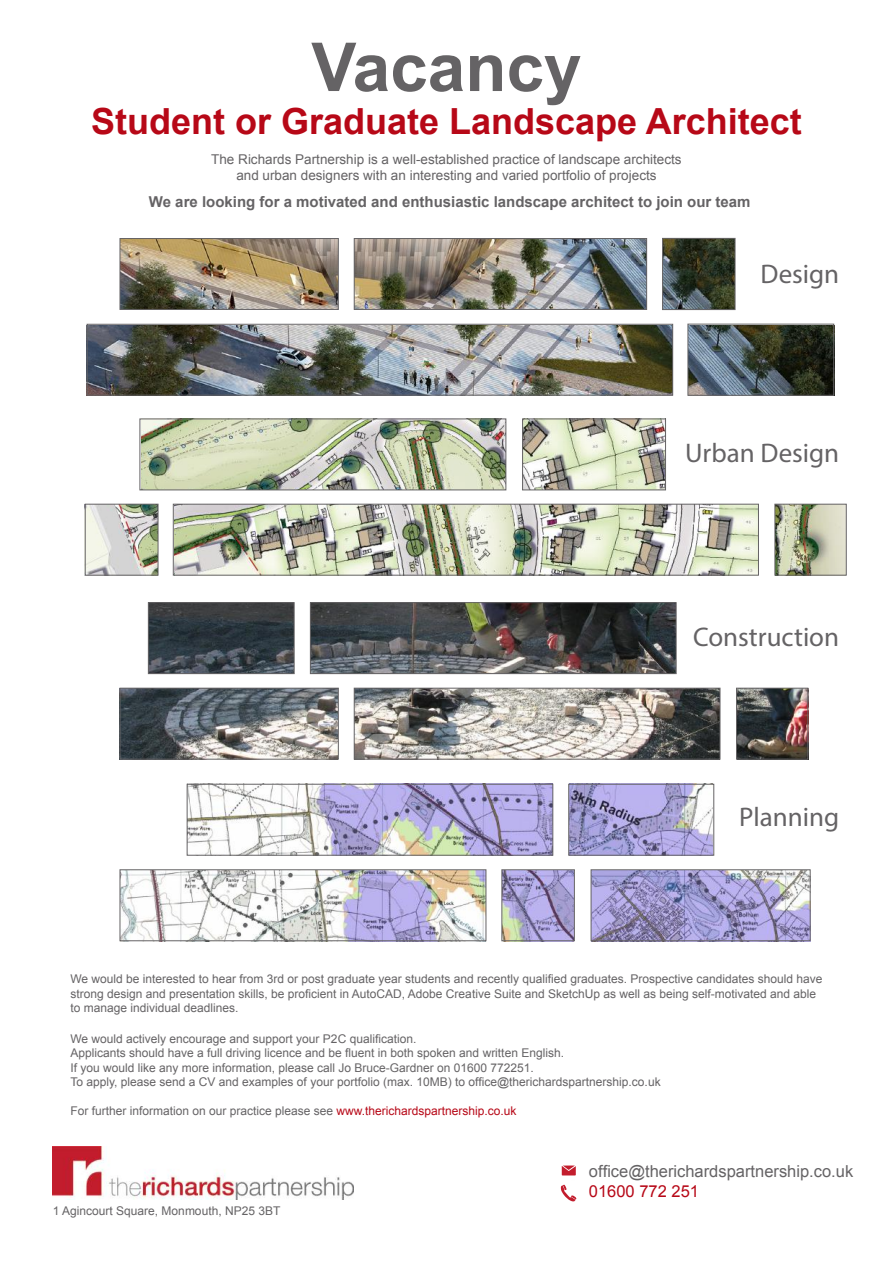
<style>
.page{position:relative;width:893px;height:1263px;background:#fff}
.page>*{position:absolute;margin:0;border:0;box-sizing:border-box;transform-origin:0 0}
.t1{font:700 67.5px "Arial";color:#656365}
.t2{font:700 36px "Arial";color:#b70817}
.t3{font:27px "Myriad Pro";color:#656365}
.t4{font:16.5px "Arial";color:#656365}
.t5{font:16.5px "Arial";color:#b70817}
.t6{font:700 15px "Arial";color:#656365}
.t7{font:13.5px/16.2px "Arial";color:#656365;text-align:center}
.t8{font:12px/14.4px "Arial";color:#656365}
.s1{color:#b70817}
</style>
<div class="page">
<svg style="left:561px;top:1165px;width:15px;height:36px"></svg>
<img style="left:87px;top:240px;width:745px;height:156px">
<img style="left:122px;top:604px;width:684px;height:153px">
<img style="left:122px;top:786px;width:686px;height:153px">
<img style="left:87px;top:421px;width:758px;height:152px">
<div style="left:59px;top:310px;width:793px;height:14px;background:#fff"></div>
<div style="left:53px;top:674px;width:793px;height:14px;background:#fff"></div>
<div style="left:74px;top:490px;width:793px;height:14px;background:#fff"></div>
<div style="left:53px;top:855px;width:794px;height:14px;background:#fff"></div>
<div style="left:339px;top:231px;width:15px;height:86px;background:#fff"></div>
<div style="left:295px;top:599px;width:15px;height:86px;background:#fff"></div>
<div style="left:339px;top:682px;width:15px;height:86px;background:#fff"></div>
<div style="left:506px;top:411px;width:16px;height:86px;background:#fff"></div>
<div style="left:158px;top:490px;width:16px;height:86px;background:#fff"></div>
<div style="left:713px;top:777px;width:144px;height:85px;background:#fff"></div>
<div style="left:759px;top:490px;width:16px;height:86px;background:#fff"></div>
<div style="left:575px;top:862px;width:16px;height:86px;background:#fff"></div>
<div style="left:553px;top:770px;width:15px;height:92px;background:#fff"></div>
<div style="left:83px;top:770px;width:104px;height:92px;background:#fff"></div>
<div style="left:486px;top:862px;width:15px;height:86px;background:#fff"></div>
<div style="left:72px;top:411px;width:68px;height:86px;background:#fff"></div>
<div style="left:666px;top:406px;width:186px;height:85px;background:#fff"></div>
<div style="left:79px;top:599px;width:69px;height:86px;background:#fff"></div>
<div style="left:720px;top:682px;width:16px;height:86px;background:#fff"></div>
<div style="left:676px;top:595px;width:217px;height:86px;background:#fff"></div>
<div style="left:647px;top:234px;width:15px;height:86px;background:#fff"></div>
<div style="left:673px;top:320px;width:14px;height:86px;background:#fff"></div>
<div style="left:71px;top:227px;width:49px;height:97px;background:#fff"></div>
<div style="left:735px;top:231px;width:111px;height:86px;background:#fff"></div>
<img style="left:53px;top:1146px;width:301px;height:54px">
<div style="left:87px;top:324px;width:586px;height:71px;border:1px solid #656365"></div>
<div style="left:120px;top:238px;width:219px;height:72px;border:1px solid #656365"></div>
<div style="left:354px;top:238px;width:293px;height:72px;border:1px solid #656365"></div>
<div style="left:148px;top:602px;width:147px;height:72px;border:1px solid #656365"></div>
<div style="left:120px;top:688px;width:219px;height:71px;border:1px solid #656365"></div>
<div style="left:310px;top:602px;width:366px;height:72px;border:1px solid #656365"></div>
<div style="left:354px;top:688px;width:366px;height:71px;border:1px solid #656365"></div>
<div style="left:140px;top:419px;width:366px;height:71px;border:1px solid #656365"></div>
<div style="left:85px;top:504px;width:73px;height:71px;border:1px solid #656365"></div>
<div style="left:522px;top:419px;width:144px;height:71px;border:1px solid #656365"></div>
<div style="left:774px;top:504px;width:73px;height:71px;border:1px solid #656365"></div>
<div style="left:736px;top:688px;width:72px;height:71px;border:1px solid #656365"></div>
<div style="left:173px;top:504px;width:586px;height:71px;border:1px solid #656365"></div>
<div style="left:568px;top:784px;width:146px;height:71px;border:1px solid #656365"></div>
<div style="left:120px;top:869px;width:366px;height:72px;border:1px solid #656365"></div>
<div style="left:501px;top:869px;width:74px;height:72px;border:1px solid #656365"></div>
<div style="left:187px;top:784px;width:366px;height:71px;border:1px solid #656365"></div>
<div style="left:591px;top:869px;width:219px;height:72px;border:1px solid #656365"></div>
<div style="left:687px;top:324px;width:147px;height:72px;border:1px solid #656365"></div>
<div style="left:662px;top:238px;width:73px;height:72px;border:1px solid #656365"></div>
<h1 class="t1" style="left:311px;top:22px;width:272px">Vacancy</h1>
<h2 class="t2" style="left:91px;top:98px;width:712px">Student or Graduate Landscape Architect</h2>
<p class="t7" style="left:211px;top:151px;width:472px">The Richards Partnership is a well-established practice of landscape architects and urban designers with an interesting and varied portfolio of projects</p>
<p class="t6" style="left:149px;top:191px;width:603px">We are looking for a motivated and enthusiastic landscape architect to join our team</p>
<h3 class="t3" style="left:761px;top:257px;width:80px">Design</h3>
<h3 class="t3" style="left:685px;top:436px;width:156px">Urban Design</h3>
<h3 class="t3" style="left:693px;top:620px;width:148px">Construction</h3>
<h3 class="t3" style="left:739px;top:800px;width:101px">Planning</h3>
<p class="t8" style="left:70px;top:972px;width:754px">We would be interested to hear from 3rd or post graduate year students and recently qualified graduates. Prospective candidates should have strong design and presentation skills, be proficient in AutoCAD, Adobe Creative Suite and SketchUp as well as being self-motivated and able to manage individual deadlines.</p>
<p class="t8" style="left:70px;top:1031px;width:592px">We would actively encourage and support your P2C qualification.<br>Applicants should have a full driving licence and be fluent in both spoken and written English.<br>If you would like any more information, please call Jo Bruce-Gardner on 01600 772251.<br>To apply, please send a CV and examples of your portfolio (max. 10MB) to office@therichardspartnership.co.uk</p>
<p class="t8" style="left:70px;top:1103px;width:448px">For further information on our practice please see <span class="s1">www.therichardspartnership.co.uk</span></p>
<p class="t8" style="left:53px;top:1203px;width:229px">1 Agincourt Square, Monmouth, NP25 3BT</p>
<h3 class="t4" style="left:589px;top:1161px;width:266px">office@therichardspartnership.co.uk</h3>
<h3 class="t5" style="left:589px;top:1180px;width:112px">01600 772 251</h3>
</div>
